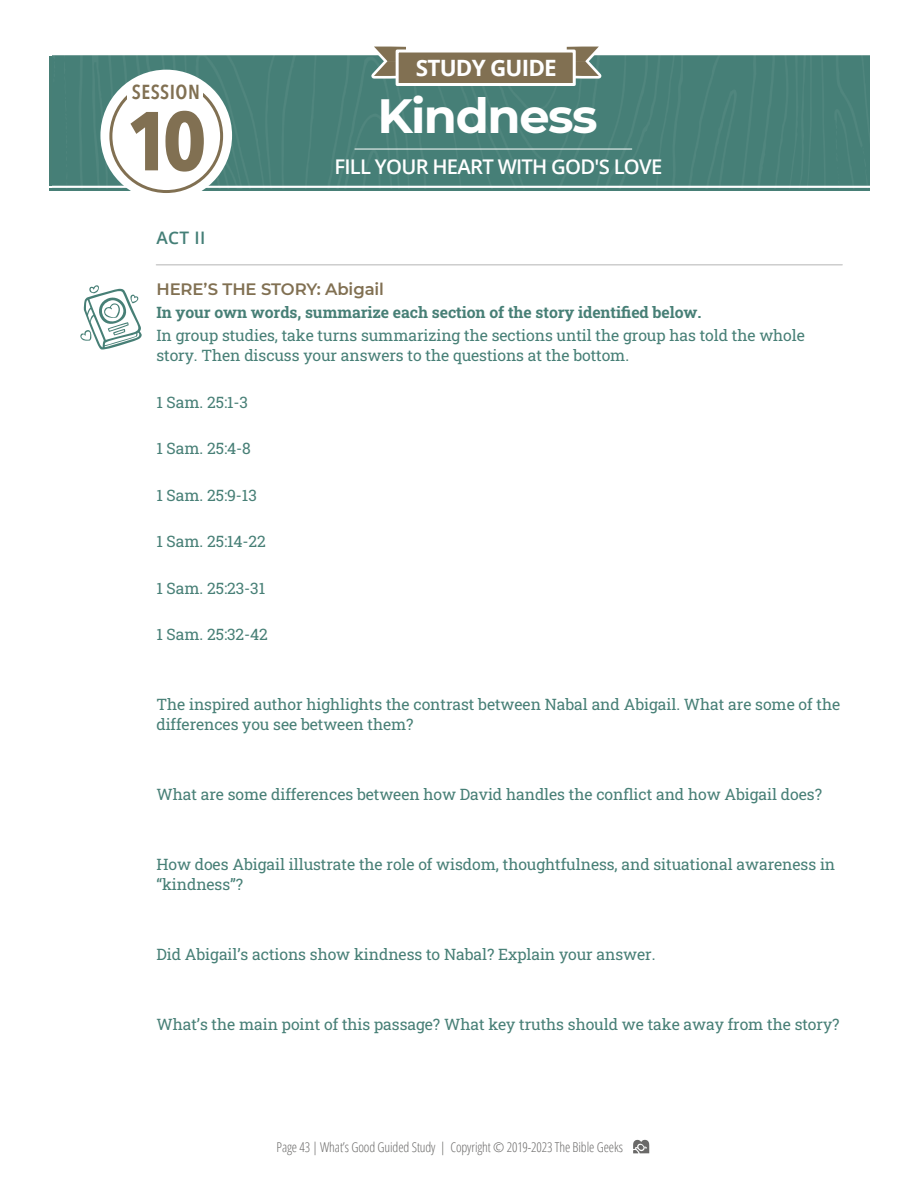
<style>
.page{position:relative;width:918px;height:1188px;background:#fff}
.page>*{position:absolute;margin:0;border:0;box-sizing:border-box;transform-origin:0 0}
.t1{font:700 82.5px "Avenir Next Condensed";color:#817052}
.t2{font:700 48px "Montserrat";letter-spacing:-.03em;color:#fff}
.t3{font:700 22.5px "Open Sans";letter-spacing:-.035em;color:#fff}
.t4{font:600 20.25px "Open Sans";letter-spacing:-.035em;color:#fff}
.t5{font:600 20.25px "Avenir Next Condensed";letter-spacing:.02em;color:#817052}
.t6{font:600 17.25px "Open Sans";color:#447f77}
.t7{font:600 16.5px "Montserrat";letter-spacing:-.005em;color:#817052}
.t8{font:15.75px/20.2px "Roboto Slab";letter-spacing:-.005em;color:#477f76}
.t9{font:700 15.75px "Roboto Slab";letter-spacing:-.005em;color:#477f76}
.t10{font:300 13.5px "Open Sans Condensed";letter-spacing:-.01em;color:#6a6968}
</style>
<div class="page">
<hr style="left:49px;top:188px;width:820px;height:2px;background:#477f76">
<img style="left:52px;top:55px;width:817px;height:134px">
<svg style="left:633px;top:1140px;width:16px;height:13px"></svg>
<hr style="left:156px;top:264px;width:686px;height:2px;background:#cbcbcb">
<hr style="left:355px;top:149px;width:277px;height:1px;background:#fff">
<div style="left:100px;top:70px;width:132px;height:131px;background:#fff;border-radius:50%"></div>
<div style="left:109px;top:79px;width:114px;height:114px;border:3px solid #817052;border-radius:50%"></div>
<div style="left:128px;top:88px;width:75px;height:22px;background:#fff"></div>
<div style="left:148px;top:79px;width:36px;height:21px;background:#fff"></div>
<div style="left:136px;top:82px;width:61px;height:22px;background:#fff"></div>
<svg style="left:567px;top:46px;width:44px;height:35px"></svg>
<svg style="left:362px;top:46px;width:44px;height:35px"></svg>
<div style="left:396px;top:50px;width:180px;height:36px;background:#817052;border:3px solid #fff"></div>
<svg style="left:80px;top:285px;width:62px;height:65px"></svg>
<p class="t5" style="left:132px;top:79px;width:69px">SESSION</p>
<h1 class="t1" style="left:127px;top:88px;width:81px">10</h1>
<h3 class="t3" style="left:416px;top:59px;width:142px">STUDY GUIDE</h3>
<h2 class="t2" style="left:378px;top:87px;width:222px">Kindness</h2>
<p class="t4" style="left:334px;top:158px;width:329px">FILL YOUR HEART WITH GOD'S LOVE</p>
<p class="t6" style="left:156px;top:231px;width:51px">ACT II</p>
<p class="t7" style="left:156px;top:279px;width:229px">HERE’S THE STORY: Abigail</p>
<p class="t9" style="left:156px;top:301px;width:547px">In your own words, summarize each section of the story identified below.</p>
<p class="t8" style="left:156px;top:325px;width:650px">In group studies, take turns summarizing the sections until the group has told the whole story. Then discuss your answers to the questions at the bottom.</p>
<p class="t8" style="left:156px;top:392px;width:93px">1 Sam. 25:1-3</p>
<p class="t8" style="left:156px;top:438px;width:96px">1 Sam. 25:4-8</p>
<p class="t8" style="left:156px;top:485px;width:102px">1 Sam. 25:9-13</p>
<p class="t8" style="left:156px;top:531px;width:111px">1 Sam. 25:14-22</p>
<p class="t8" style="left:156px;top:578px;width:110px">1 Sam. 25:23-31</p>
<p class="t8" style="left:156px;top:624px;width:113px">1 Sam. 25:32-42</p>
<p class="t8" style="left:156px;top:694px;width:685px">The inspired author highlights the contrast between Nabal and Abigail. What are some of the differences you see between them?</p>
<p class="t8" style="left:156px;top:784px;width:667px">What are some differences between how David handles the conflict and how Abigail does?</p>
<p class="t8" style="left:156px;top:854px;width:680px">How does Abigail illustrate the role of wisdom, thoughtfulness, and situational awareness in “kindness”?</p>
<p class="t8" style="left:156px;top:944px;width:501px">Did Abigail’s actions show kindness to Nabal? Explain your answer.</p>
<p class="t8" style="left:156px;top:1013px;width:685px">What’s the main point of this passage? What key truths should we take away from the story?</p>
<p class="t10" style="left:277px;top:1142px;width:348px">Page 43 | What’s Good Guided Study | Copyright © 2019-2023 The Bible Geeks</p>
</div>
